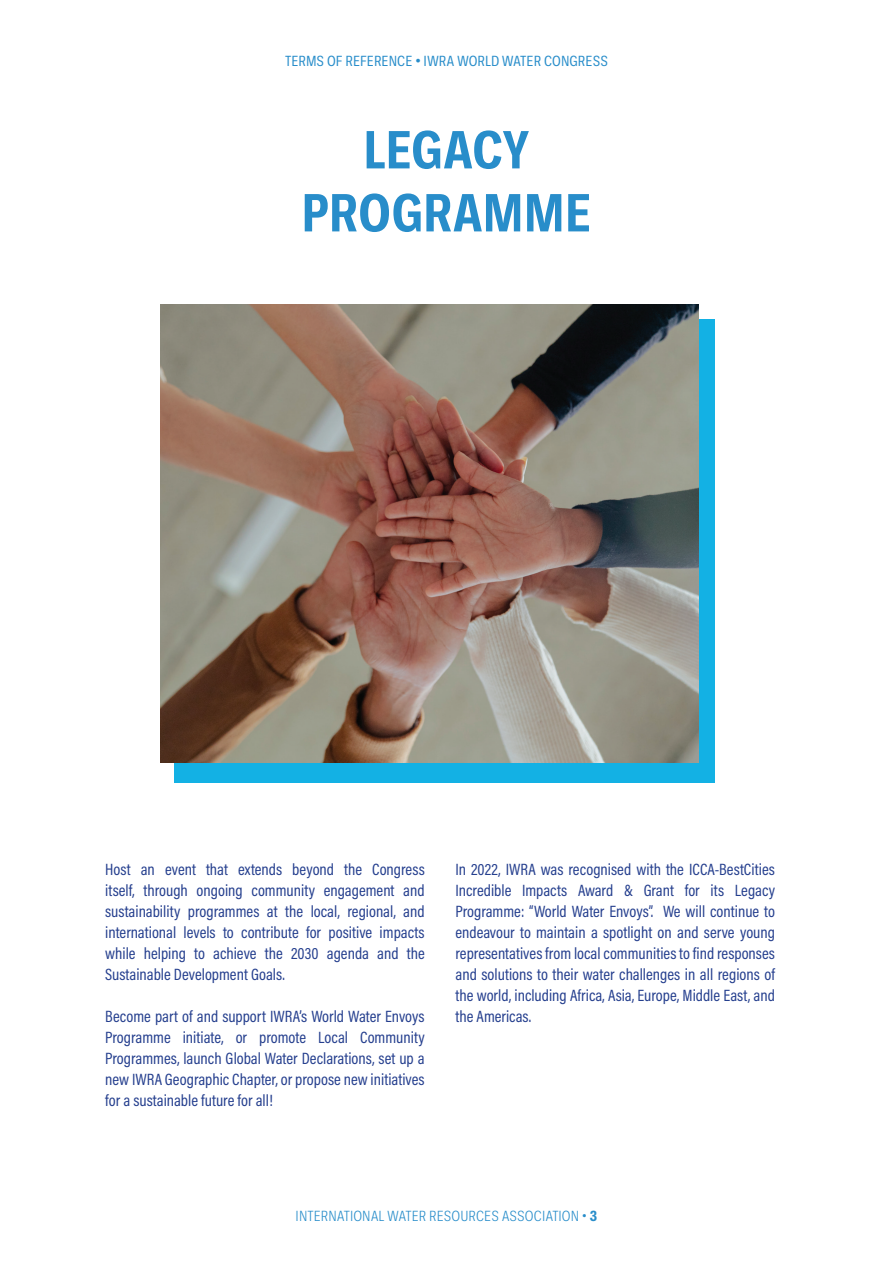
<style>
.page{position:relative;width:893px;height:1263px;background:#fff}
.page>*{position:absolute;margin:0;border:0;box-sizing:border-box;transform-origin:0 0}
.t1{font:700 54.9px/63px "Ballinger Condensed";color:#288dca;text-align:center}
.t2{font:16.5px/21px "Acumin Pro Cond";color:#253f8e;text-align:justify}
.t3{font:300 15px "Ballinger Condensed";color:#288dca}
.t4{font:15px "Ballinger Condensed";color:#288dca}
.s1{font-weight:700}
.s2{font-weight:500}
</style>
<div class="page">
<div style="left:174px;top:319px;width:540px;height:463px;background:#13b1e4"></div>
<img style="left:161px;top:305px;width:537px;height:457px">
<p class="t4" style="left:285px;top:53px;width:324px">TERMS OF REFERENCE <span class="s1">•</span> IWRA WORLD WATER CONGRESS</p>
<h1 class="t1" style="left:302px;top:118px;width:291px">LEGACY<br>PROGRAMME</h1>
<p class="t2" style="left:105px;top:858px;width:321px">Host an event that extends beyond the Congress itself, through ongoing community engagement and sustainability programmes at the local, regional, and international levels to contribute for positive impacts while helping to achieve the 2030 agenda and the Sustainable Development Goals.</p>
<p class="t2" style="left:105px;top:1005px;width:321px">Become part of and support IWRA’s World Water Envoys Programme initiate, or promote Local Community Programmes, launch Global Water Declarations, set up a new IWRA Geographic Chapter, or propose new initiatives for a sustainable future for all!</p>
<p class="t2" style="left:455px;top:858px;width:321px">In 2022, IWRA was recognised with the ICCA-BestCities Incredible Impacts Award &amp; Grant for its Legacy Programme: “World Water Envoys”. We will continue to endeavour to maintain a spotlight on and serve young representatives from local communities to find responses and solutions to their water challenges in all regions of the world, including Africa, Asia, Europe, Middle East, and the Americas.</p>
<p class="t3" style="left:296px;top:1208px;width:303px">INTERNATIONAL WATER RESOURCES ASSOCIATION <span class="s2">•</span> <span class="s1">3</span></p>
</div>
